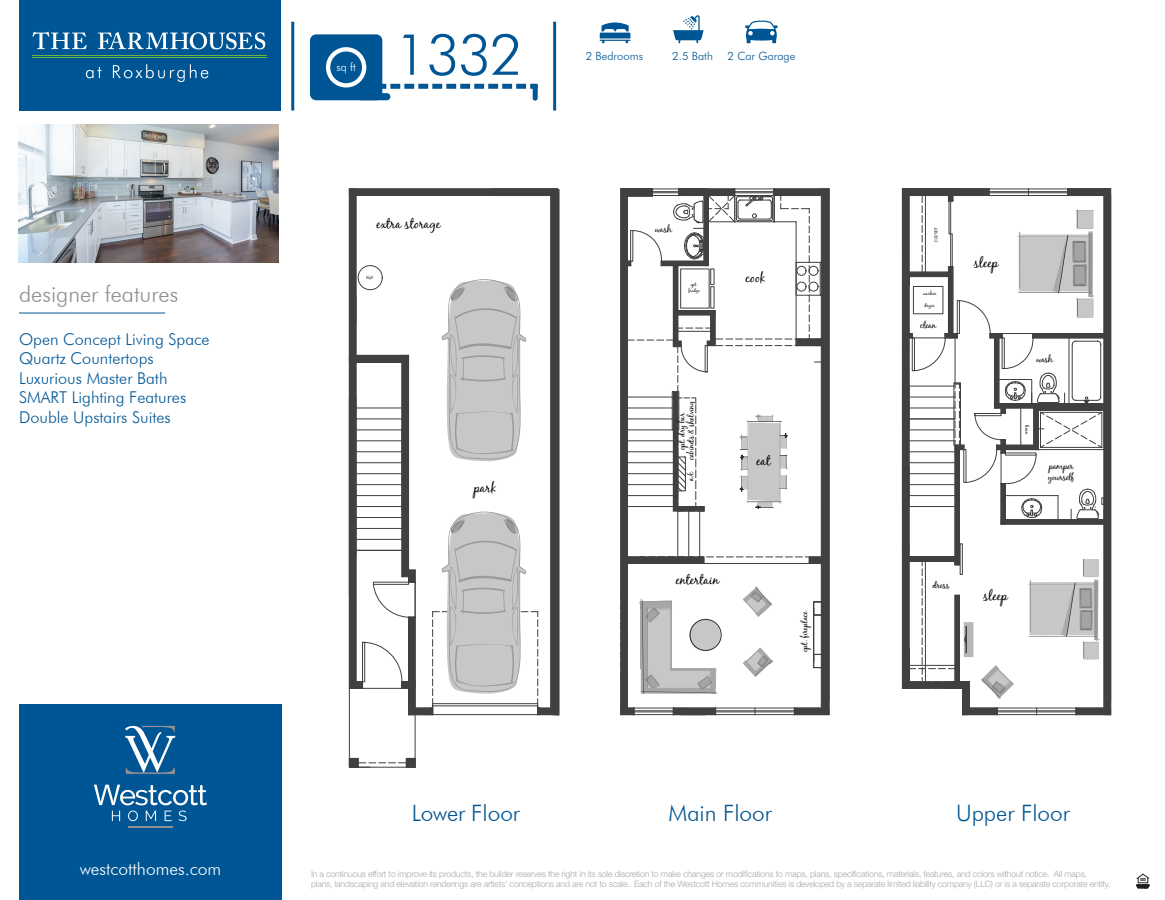
<style>
.page{position:relative;width:1165px;height:900px;background:#fff}
.page>*{position:absolute;margin:0;border:0;box-sizing:border-box;transform-origin:0 0}
.t1{font:300 56.75px "Futura BT";color:#005695}
.t2{font:300 22.56px "Futura BT";color:#005695}
.t3{font:300 22.5px "Futura BT";color:#919195}
.t4{font:300 17.44px "Futura BT";color:#fff}
.t5{font:300 16.25px/19.5px "Futura BT";color:#005695}
.t6{font:13.38px "Black Jack";color:#000}
.t7{font:300 11.31px "Futura BT";color:#005695}
.t8{font:300 11.31px "Futura BT";color:#fff}
.t9{font:8.94px/10.5px "Black Jack";letter-spacing:-.02em;color:#000}
.t10{font:300 8.75px/10.5px "Helvetica Neue LT Std";letter-spacing:-.02em;color:#919195}
.t11{font:8.38px/8.8px "Black Jack";color:#000;text-align:center}
.t12{font:5px "Black Jack";color:#000}
.t13{font:4.81px/5.8px "Black Jack";color:#000;text-align:center}
.t14{font:4.25px "Black Jack";color:#000}
</style>
<div class="page">
<div style="left:19px;top:704px;width:263px;height:196px;background:#005695"></div>
<hr style="left:291px;top:22px;width:3px;height:89px;background:#005695">
<hr style="left:553px;top:22px;width:3px;height:89px;background:#005695">
<div style="left:357px;top:93px;width:33px;height:7px;background:#005695;border-radius:4px"></div>
<div style="left:310px;top:34px;width:72px;height:66px;background:#005695;border-radius:6px"></div>
<div style="left:326px;top:47px;width:40px;height:41px;border:4px solid #fff;border-radius:50%"></div>
<div style="left:533px;top:86px;width:5px;height:12px;background:#005695"></div>
<svg style="left:393px;top:84px;width:142px;height:5px"></svg>
<svg style="left:125px;top:725px;width:51px;height:49px"></svg>
<svg style="left:94px;top:785px;width:113px;height:20px"></svg>
<svg style="left:112px;top:811px;width:8px;height:10px"></svg>
<svg style="left:128px;top:811px;width:10px;height:10px"></svg>
<svg style="left:146px;top:811px;width:10px;height:10px"></svg>
<svg style="left:165px;top:811px;width:7px;height:10px"></svg>
<svg style="left:179px;top:811px;width:8px;height:10px"></svg>
<hr style="left:128px;top:827px;width:44px;height:1px;background:#919195">
<div style="left:19px;top:1px;width:261px;height:110px;background:#005695"></div>
<svg style="left:600px;top:22px;width:30px;height:21px"></svg>
<svg style="left:673px;top:15px;width:30px;height:28px"></svg>
<svg style="left:745px;top:20px;width:32px;height:23px"></svg>
<svg style="left:1136px;top:873px;width:14px;height:15px"></svg>
<img style="left:19px;top:125px;width:260px;height:138px">
<hr style="left:627px;top:266px;width:1px;height:291px;background:#404040">
<hr style="left:627px;top:563px;width:1px;height:33px;background:#404040">
<hr style="left:627px;top:675px;width:1px;height:33px;background:#404040">
<hr style="left:634px;top:711px;width:39px;height:1px;background:#404040">
<hr style="left:634px;top:712px;width:39px;height:1px;background:#404040">
<hr style="left:634px;top:714px;width:39px;height:1px;background:#404040">
<hr style="left:634px;top:708px;width:39px;height:1px;background:#404040">
<hr style="left:677px;top:511px;width:1px;height:46px;background:#404040">
<hr style="left:688px;top:511px;width:1px;height:46px;background:#404040">
<hr style="left:699px;top:511px;width:1px;height:46px;background:#404040">
<svg style="left:704px;top:557px;width:105px;height:6px"></svg>
<hr style="left:703px;top:563px;width:106px;height:1px;background:#404040">
<svg style="left:627px;top:596px;width:1px;height:79px"></svg>
<hr style="left:715px;top:714px;width:79px;height:1px;background:#404040">
<hr style="left:715px;top:708px;width:79px;height:1px;background:#404040">
<hr style="left:715px;top:712px;width:79px;height:1px;background:#404040">
<hr style="left:715px;top:711px;width:79px;height:1px;background:#404040">
<hr style="left:1110px;top:189px;width:1px;height:526px;background:#404040">
<hr style="left:1001px;top:524px;width:103px;height:1px;background:#404040">
<hr style="left:959px;top:450px;width:1px;height:115px;background:#404040">
<hr style="left:997px;top:714px;width:79px;height:1px;background:#404040">
<hr style="left:997px;top:708px;width:79px;height:1px;background:#404040">
<hr style="left:997px;top:712px;width:79px;height:1px;background:#404040">
<hr style="left:997px;top:711px;width:79px;height:1px;background:#404040">
<hr style="left:909px;top:507px;width:1px;height:39px;background:#404040">
<div style="left:960px;top:544px;width:2px;height:31px;border:1px solid #404040"></div>
<svg style="left:813px;top:601px;width:8px;height:15px"></svg>
<svg style="left:813px;top:654px;width:8px;height:14px"></svg>
<hr style="left:813px;top:608px;width:1px;height:53px;background:#404040">
<svg style="left:1028px;top:559px;width:71px;height:101px"></svg>
<svg style="left:909px;top:546px;width:105px;height:169px"></svg>
<svg style="left:349px;top:189px;width:210px;height:579px"></svg>
<div style="left:537px;top:708px;width:17px;height:7px;background:#404040"></div>
<div style="left:620px;top:189px;width:7px;height:491px;background:#404040;border:1px solid #404040"></div>
<div style="left:821px;top:189px;width:8px;height:525px;background:#404040"></div>
<div style="left:794px;top:708px;width:35px;height:7px;background:#404040"></div>
<div style="left:673px;top:708px;width:42px;height:7px;background:#404040"></div>
<div style="left:620px;top:708px;width:14px;height:7px;background:#404040"></div>
<div style="left:620px;top:675px;width:7px;height:37px;background:#404040;border:1px solid #404040"></div>
<div style="left:626px;top:557px;width:78px;height:7px;background:#404040"></div>
<div style="left:809px;top:557px;width:13px;height:7px;background:#404040"></div>
<div style="left:902px;top:191px;width:7px;height:361px;background:#404040"></div>
<div style="left:1067px;top:189px;width:43px;height:7px;background:#404040"></div>
<svg style="left:902px;top:189px;width:202px;height:331px"></svg>
<hr style="left:1001px;top:483px;width:4px;height:41px;background:#404040">
<hr style="left:1001px;top:520px;width:107px;height:4px;background:#404040">
<div style="left:955px;top:445px;width:9px;height:5px;background:#404040"></div>
<hr style="left:955px;top:445px;width:4px;height:120px;background:#404040">
<hr style="left:909px;top:557px;width:47px;height:4px;background:#404040">
<div style="left:902px;top:546px;width:7px;height:143px;background:#404040"></div>
<div style="left:905px;top:681px;width:64px;height:8px;background:#404040"></div>
<hr style="left:955px;top:595px;width:4px;height:88px;background:#404040">
<div style="left:962px;top:682px;width:7px;height:33px;background:#404040"></div>
<div style="left:962px;top:708px;width:35px;height:7px;background:#404040"></div>
<div style="left:1076px;top:708px;width:34px;height:7px;background:#404040"></div>
<div style="left:1103px;top:194px;width:7px;height:521px;background:#404040;border:1px solid #404040"></div>
<div style="left:902px;top:467px;width:7px;height:40px;background:#404040"></div>
<div style="left:902px;top:388px;width:7px;height:40px;background:#404040"></div>
<svg style="left:743px;top:586px;width:29px;height:31px"></svg>
<svg style="left:743px;top:648px;width:30px;height:29px"></svg>
<svg style="left:639px;top:599px;width:78px;height:95px"></svg>
<div style="left:689px;top:620px;width:31px;height:31px;background:#c7c7c7;border-radius:50%"></div>
<div style="left:690px;top:619px;width:31px;height:32px;border:1px solid #2c2c2c;border-radius:50%"></div>
<svg style="left:624px;top:189px;width:198px;height:323px"></svg>
<svg style="left:33px;top:32px;width:54px;height:17px"></svg>
<svg style="left:98px;top:32px;width:167px;height:17px"></svg>
<hr style="left:33px;top:55px;width:234px;height:1px;background:#6cb33f">
<hr style="left:33px;top:57px;width:234px;height:1px;background:#6cb33f">
<svg style="left:86px;top:67px;width:15px;height:11px"></svg>
<svg style="left:113px;top:64px;width:95px;height:18px"></svg>
<h3 class="t3" style="left:19px;top:280px;width:161px">designer features</h3>
<h3 class="t5" style="left:19px;top:329px;width:192px">Open Concept Living Space<br>Quartz Countertops<br>Luxurious Master Bath<br>SMART Lighting Features<br>Double Upstairs Suites</h3>
<h3 class="t4" style="left:80px;top:858px;width:143px">westcotthomes.com</h3>
<p class="t8" style="left:336px;top:60px;width:21px">sq ft</p>
<h1 class="t1" style="left:395px;top:20px;width:129px">1332</h1>
<h3 class="t6" style="left:376px;top:216px;width:66px">extra storage</h3>
<p class="t14" style="left:366px;top:275px;width:8px">WH</p>
<h3 class="t6" style="left:474px;top:480px;width:24px">park</h3>
<h2 class="t2" style="left:412px;top:799px;width:110px">Lower Floor</h2>
<p class="t7" style="left:586px;top:50px;width:59px">2 Bedrooms</p>
<p class="t7" style="left:672px;top:50px;width:42px">2.5 Bath</p>
<p class="t7" style="left:727px;top:50px;width:69px">2 Car Garage</p>
<p class="t9" style="left:655px;top:224px;width:18px">wash</p>
<p class="t13" style="left:688px;top:281px;width:13px">opt. fridge</p>
<h3 class="t6" style="left:745px;top:270px;width:22px">cook</h3>
<p class="t11" style="left:677px;top:460px;width:60px;rotate:-90deg">opt. dry bar cabinets &amp; shelving</p>
<p class="t11" style="left:686px;top:481px;width:12px;rotate:-90deg">a/c</p>
<h3 class="t6" style="left:756px;top:453px;width:16px">eat</h3>
<h3 class="t6" style="left:676px;top:572px;width:45px">entertain</h3>
<p class="t11" style="left:800px;top:652px;width:43px;rotate:-90deg">opt. fireplace</p>
<p class="t14" style="left:933px;top:242px;width:16px;rotate:-90deg">CLOSET</p>
<p class="t12" style="left:923px;top:290px;width:15px">washer</p>
<p class="t12" style="left:924px;top:302px;width:12px">dryer</p>
<p class="t9" style="left:920px;top:320px;width:17px">clean</p>
<h3 class="t6" style="left:974px;top:254px;width:26px">sleep</h3>
<p class="t9" style="left:1036px;top:354px;width:18px">wash</p>
<p class="t12" style="left:1030px;top:425px;width:11px;rotate:90deg">linen</p>
<p class="t9" style="left:1048px;top:461px;width:28px">pamper yourself</p>
<p class="t9" style="left:932px;top:580px;width:19px">dress</p>
<h3 class="t6" style="left:983px;top:588px;width:26px">sleep</h3>
<h2 class="t2" style="left:668px;top:799px;width:105px">Main Floor</h2>
<h2 class="t2" style="left:956px;top:799px;width:115px">Upper Floor</h2>
<p class="t10" style="left:311px;top:868px;width:801px">In a continuous effort to improve its products, the builder reserves the right in its sole discretion to make changes or modifications to maps, plans, specifications, materials, features, and colors without notice. All maps, plans, landscaping and elevation renderings are artists’ conceptions and are not to scale. Each of the Westcott Homes communities is developed by a separate limited liability company (LLC) or is a separate corporate entity.</p>
</div>
